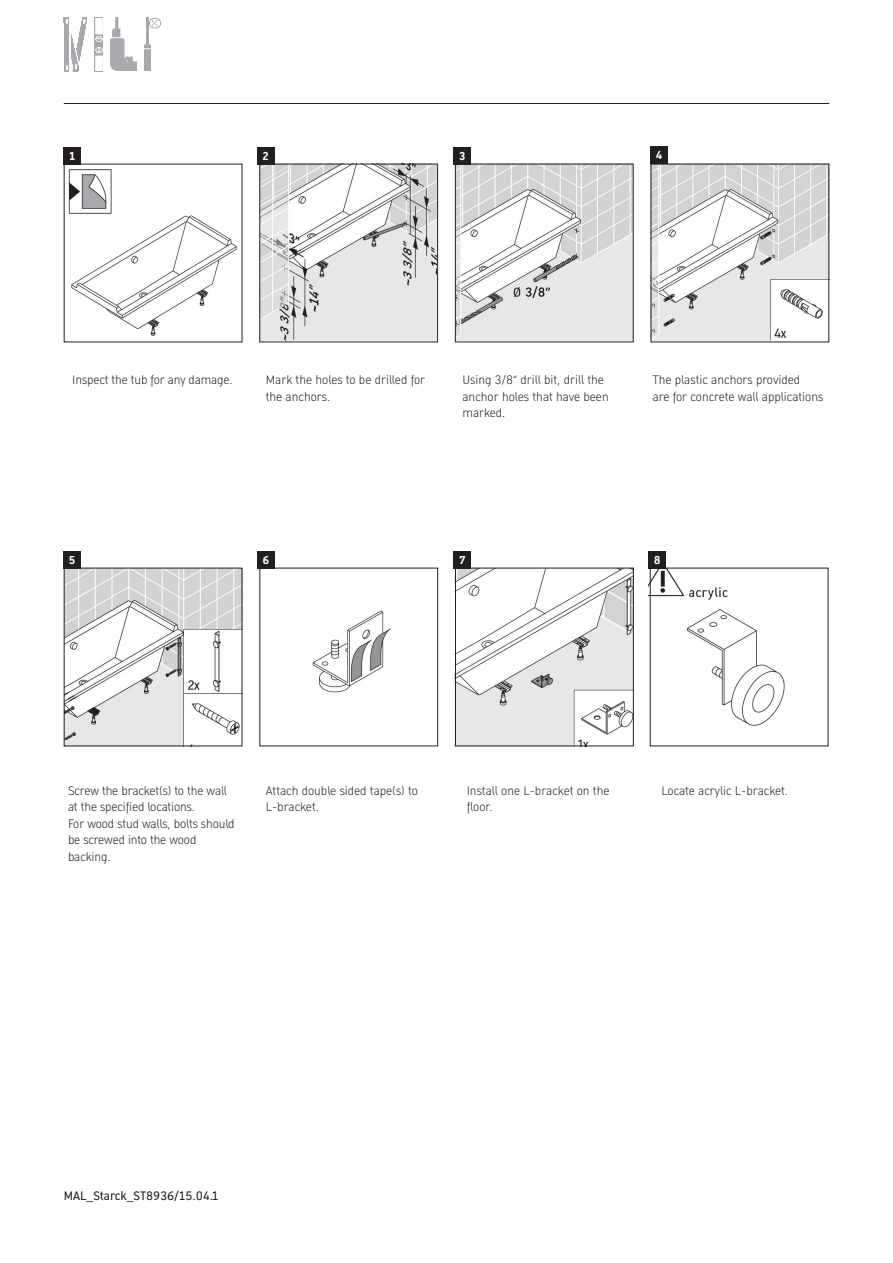
<style>
.page{position:relative;width:893px;height:1263px;background:#fff}
.page>*{position:absolute;margin:0;border:0;box-sizing:border-box;transform-origin:0 0}
.t1{font:300 12px/16.5px "Dura Sans 2014 c";letter-spacing:-.005em;color:#231f20}
.t2{font:12px "Dura Sans 2014 c";color:#231f20}
.t3{font:700 11.25px "Dura Sans 2014 c";color:#fff}
</style>
<div class="page">
<img style="left:68px;top:169px;width:169px;height:167px">
<img style="left:261px;top:166px;width:175px;height:174px">
<img style="left:457px;top:166px;width:175px;height:174px">
<img style="left:653px;top:166px;width:174px;height:174px">
<img style="left:312px;top:610px;width:79px;height:83px">
<img style="left:457px;top:570px;width:175px;height:174px">
<img style="left:66px;top:570px;width:174px;height:174px">
<img style="left:649px;top:568px;width:136px;height:178px">
<div style="left:259px;top:164px;width:179px;height:178px;border:1px solid #231f20"></div>
<div style="left:455px;top:568px;width:179px;height:178px;border:1px solid #231f20"></div>
<img style="left:64px;top:18px;width:22px;height:53px">
<img style="left:94px;top:18px;width:9px;height:53px">
<img style="left:111px;top:18px;width:25px;height:53px">
<img style="left:144px;top:17px;width:16px;height:54px">
<hr style="left:64px;top:103px;width:765px;height:1px;background:#231f20">
<div style="left:64px;top:147px;width:17px;height:17px;background:#231f20"></div>
<div style="left:257px;top:147px;width:17px;height:17px;background:#231f20"></div>
<div style="left:454px;top:147px;width:17px;height:17px;background:#231f20"></div>
<div style="left:651px;top:147px;width:17px;height:17px;background:#231f20"></div>
<div style="left:64px;top:551px;width:17px;height:17px;background:#231f20"></div>
<div style="left:257px;top:551px;width:17px;height:17px;background:#231f20"></div>
<div style="left:454px;top:551px;width:17px;height:17px;background:#231f20"></div>
<div style="left:649px;top:551px;width:17px;height:17px;background:#231f20"></div>
<p class="t3" style="left:69px;top:148px;width:8px">1</p>
<p class="t3" style="left:263px;top:148px;width:8px">2</p>
<p class="t3" style="left:459px;top:148px;width:8px">3</p>
<p class="t3" style="left:656px;top:148px;width:8px">4</p>
<p class="t1" style="left:72px;top:372px;width:162px">Inspect the tub for any damage.</p>
<p class="t1" style="left:266px;top:372px;width:161px">Mark the holes to be drilled for</p>
<p class="t1" style="left:266px;top:388px;width:66px">the anchors.</p>
<p class="t1" style="left:462px;top:372px;width:143px">Using 3/8“ drill bit, drill the</p>
<p class="t1" style="left:462px;top:388px;width:148px">anchor holes that have been</p>
<p class="t1" style="left:462px;top:405px;width:45px">marked.</p>
<p class="t1" style="left:653px;top:372px;width:149px">The plastic anchors provided</p>
<p class="t1" style="left:653px;top:388px;width:172px">are for concrete wall applications</p>
<p class="t3" style="left:69px;top:552px;width:8px">5</p>
<p class="t3" style="left:262px;top:552px;width:8px">6</p>
<p class="t3" style="left:459px;top:552px;width:8px">7</p>
<p class="t3" style="left:654px;top:552px;width:8px">8</p>
<p class="t1" style="left:68px;top:782px;width:160px">Screw the bracket(s) to the wall</p>
<p class="t1" style="left:68px;top:799px;width:129px">at the specified locations.</p>
<p class="t1" style="left:68px;top:815px;width:168px">For wood stud walls, bolts should</p>
<p class="t1" style="left:68px;top:832px;width:130px">be screwed into the wood backing.</p>
<p class="t1" style="left:266px;top:782px;width:154px">Attach double sided tape(s) to</p>
<p class="t1" style="left:266px;top:799px;width:55px">L-bracket.</p>
<p class="t1" style="left:467px;top:782px;width:144px">Install one L-bracket on the</p>
<p class="t1" style="left:467px;top:799px;width:27px">floor.</p>
<p class="t1" style="left:661px;top:782px;width:128px">Locate acrylic L-bracket.</p>
<p class="t2" style="left:64px;top:1187px;width:156px">MAL_Starck_ST8936/15.04.1</p>
</div>
